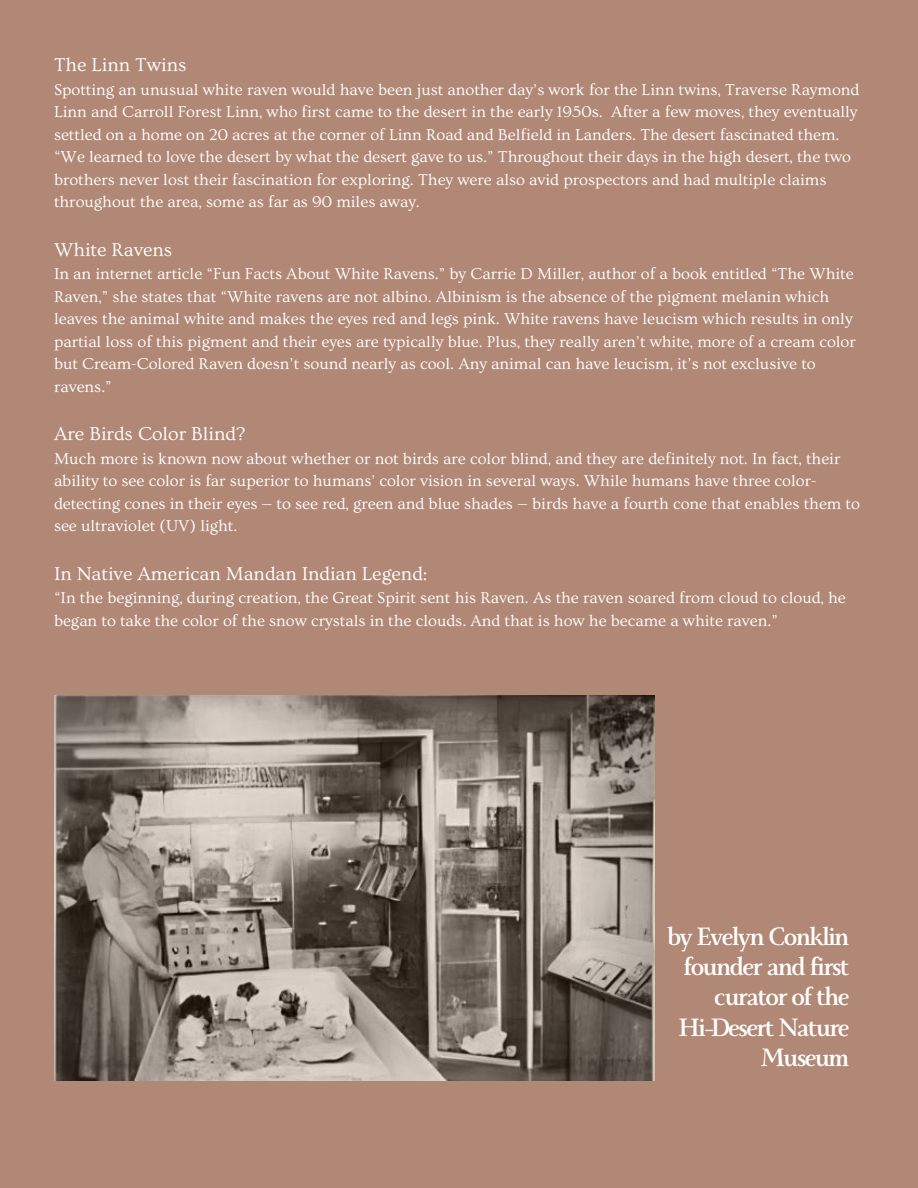
<style>
.page{position:relative;width:918px;height:1188px;background:#b18875}
.page>*{position:absolute;margin:0;border:0;box-sizing:border-box;transform-origin:0 0}
.t1{font:700 27.9px/30.3px "Monterchi Serif";letter-spacing:-.065em;color:#fff;text-align:right}
.t2{font:19.5px "Ovo";color:#fff}
.t3{font:16.5px/22.5px "Ovo";color:#fff}
</style>
<div class="page">
<svg style="left:54px;top:696px;width:601px;height:384px;background:#897f77"></svg>
<p class="t2" style="left:54px;top:54px;width:134px">The Linn Twins</p>
<p class="t3" style="left:54px;top:79px;width:807px">Spotting an unusual white raven would have been just another day’s work for the Linn twins, Traverse Raymond Linn and Carroll Forest Linn, who first came to the desert in the early 1950s. After a few moves, they eventually settled on a home on 20 acres at the corner of Linn Road and Belfield in Landers. The desert fascinated them. “We learned to love the desert by what the desert gave to us.” Throughout their days in the high desert, the two brothers never lost their fascination for exploring. They were also avid prospectors and had multiple claims throughout the area, some as far as 90 miles away.</p>
<p class="t2" style="left:54px;top:239px;width:120px">White Ravens</p>
<p class="t3" style="left:54px;top:263px;width:803px">In an internet article “Fun Facts About White Ravens.” by Carrie D Miller, author of a book entitled “The White Raven,” she states that “White ravens are not albino. Albinism is the absence of the pigment melanin which leaves the animal white and makes the eyes red and legs pink. White ravens have leucism which results in only partial loss of this pigment and their eyes are typically blue. Plus, they really aren’t white, more of a cream color but Cream-Colored Raven doesn’t sound nearly as cool. Any animal can have leucism, it’s not exclusive to ravens.”</p>
<p class="t2" style="left:54px;top:423px;width:192px">Are Birds Color Blind?</p>
<p class="t3" style="left:54px;top:448px;width:808px">Much more is known now about whether or not birds are color blind, and they are definitely not. In fact, their ability to see color is far superior to humans' color vision in several ways. While humans have three color&shy;detecting cones in their eyes — to see red, green and blue shades — birds have a fourth cone that enables them to see ultraviolet (UV) light.</p>
<p class="t2" style="left:54px;top:563px;width:375px">In Native American Mandan Indian Legend:</p>
<p class="t3" style="left:54px;top:587px;width:793px">“In the beginning, during creation, the Great Spirit sent his Raven. As the raven soared from cloud to cloud, he began to take the color of the snow crystals in the clouds. And that is how he became a white raven.”</p>
<p class="t1" style="left:667px;top:925px;width:184px">by Evelyn Conklin founder and first curator of the</p>
<p class="t1" style="left:679px;top:1016px;width:173px">Hi-Desert Nature<br>Museum</p>
</div>
